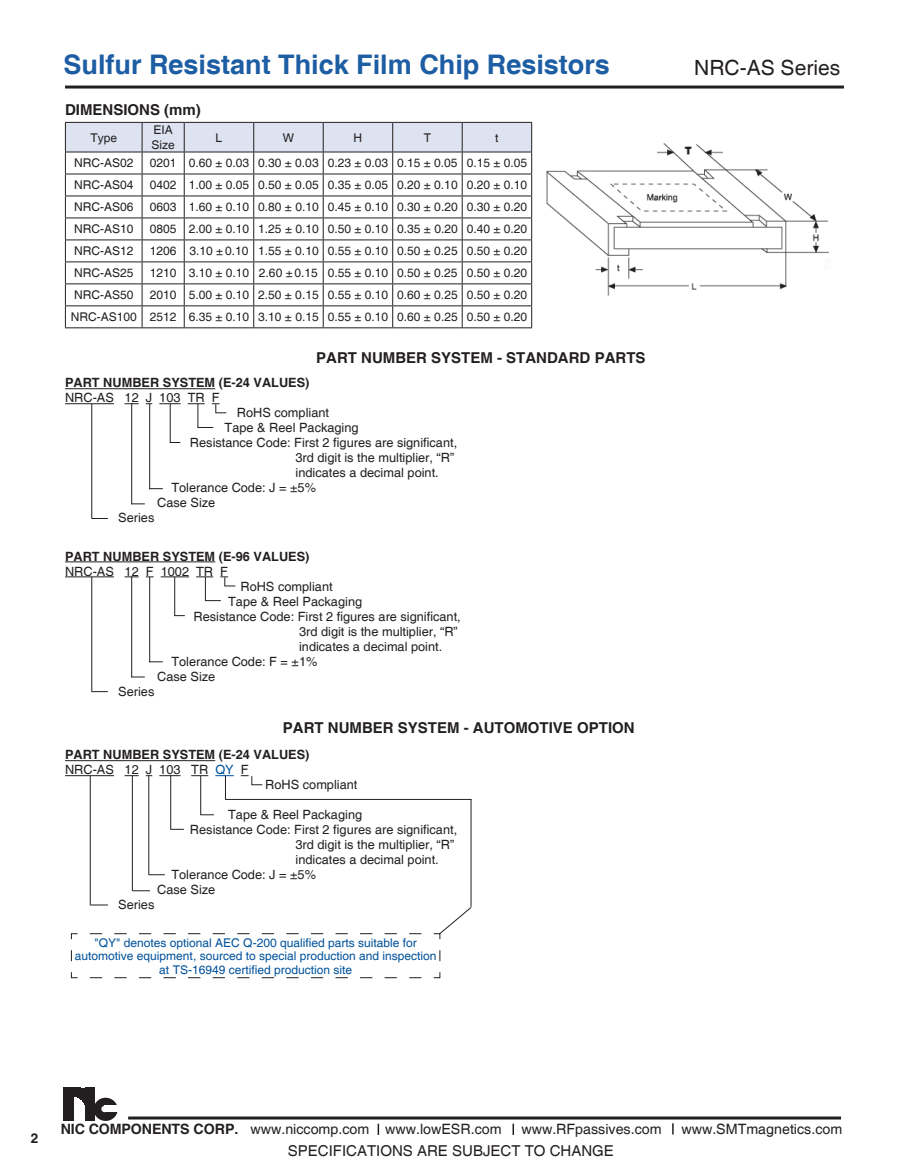
<style>
.page{position:relative;width:905px;height:1175px;background:#fff}
.page>*{position:absolute;margin:0;border:0;box-sizing:border-box;transform-origin:0 0}
.t1{font:700 27px "Helvetica";color:#1c5da3}
.t2{font:21px "Helvetica";color:#231f20}
.t3{font:700 15px "Helvetica";color:#231f20}
.t4{font:15px "Helvetica";color:#231f20}
.t5{font:14.25px "Helvetica";color:#231f20}
.t6{font:700 13.5px "Helvetica";color:#231f20}
.t7{font:12.75px "Helvetica";color:#231f20}
.t8{font:700 12.75px "Helvetica";color:#231f20}
.t9{font:12px/14.4px "Helvetica";color:#231f20}
.t10{font:12px/13.5px "Helvetica";color:#01529b;text-align:center}
.s1{color:#01529b}
.s2{font-weight:700}
</style>
<div class="page">
<hr style="left:65px;top:86px;width:779px;height:2px;background:#231f20">
<hr style="left:128px;top:1116px;width:713px;height:3px;background:#231f20">
<svg style="left:512px;top:1123px;width:2px;height:11px"></svg>
<svg style="left:377px;top:1123px;width:2px;height:11px"></svg>
<div style="left:63px;top:1087px;width:10px;height:33px;background:#231f20"></div>
<div style="left:94px;top:1097px;width:24px;height:23px;background:#231f20;border-radius:50%"></div>
<div style="left:86px;top:1087px;width:9px;height:33px;background:#231f20"></div>
<div style="left:101px;top:1105px;width:7px;height:7px;background:#fff;border-radius:50%"></div>
<div style="left:104px;top:1105px;width:14px;height:7px;background:#fff"></div>
<svg style="left:73px;top:1087px;width:13px;height:33px"></svg>
<svg style="left:65px;top:122px;width:467px;height:205px"></svg>
<hr style="left:65px;top:327px;width:77px;height:1px;background:#231f20">
<hr style="left:142px;top:327px;width:42px;height:1px;background:#231f20">
<hr style="left:184px;top:327px;width:70px;height:1px;background:#231f20">
<hr style="left:254px;top:327px;width:69px;height:1px;background:#231f20">
<hr style="left:323px;top:327px;width:69px;height:1px;background:#231f20">
<hr style="left:392px;top:327px;width:70px;height:1px;background:#231f20">
<hr style="left:462px;top:327px;width:70px;height:1px;background:#231f20">
<img style="left:546px;top:143px;width:283px;height:153px">
<hr style="left:65px;top:388px;width:150px;height:1px;background:#231f20">
<hr style="left:65px;top:403px;width:49px;height:1px;background:#231f20">
<svg style="left:125px;top:403px;width:14px;height:1px"></svg>
<svg style="left:159px;top:403px;width:22px;height:1px"></svg>
<hr style="left:91px;top:404px;width:1px;height:114px;background:#231f20">
<svg style="left:91px;top:518px;width:17px;height:1px"></svg>
<hr style="left:131px;top:403px;width:1px;height:101px;background:#231f20">
<svg style="left:131px;top:503px;width:14px;height:1px"></svg>
<hr style="left:170px;top:404px;width:1px;height:39px;background:#231f20">
<svg style="left:188px;top:403px;width:38px;height:25px"></svg>
<hr style="left:149px;top:404px;width:1px;height:85px;background:#231f20">
<svg style="left:149px;top:488px;width:14px;height:1px"></svg>
<hr style="left:65px;top:760px;width:150px;height:1px;background:#231f20">
<hr style="left:65px;top:775px;width:49px;height:1px;background:#231f20">
<svg style="left:125px;top:775px;width:14px;height:1px"></svg>
<svg style="left:159px;top:775px;width:22px;height:1px"></svg>
<svg style="left:191px;top:775px;width:17px;height:1px"></svg>
<hr style="left:132px;top:775px;width:1px;height:116px;background:#231f20">
<svg style="left:133px;top:890px;width:17px;height:1px"></svg>
<hr style="left:148px;top:775px;width:1px;height:99px;background:#231f20">
<svg style="left:148px;top:874px;width:17px;height:1px"></svg>
<hr style="left:170px;top:775px;width:1px;height:54px;background:#231f20">
<svg style="left:170px;top:829px;width:14px;height:1px"></svg>
<svg style="left:215px;top:775px;width:19px;height:24px"></svg>
<hr style="left:225px;top:799px;width:246px;height:1px;background:#231f20">
<svg style="left:241px;top:775px;width:21px;height:10px"></svg>
<hr style="left:470px;top:799px;width:1px;height:107px;background:#231f20">
<hr style="left:200px;top:775px;width:1px;height:40px;background:#231f20">
<svg style="left:200px;top:814px;width:14px;height:1px"></svg>
<hr style="left:90px;top:775px;width:1px;height:130px;background:#231f20">
<svg style="left:71px;top:904px;width:401px;height:74px"></svg>
<hr style="left:65px;top:561px;width:150px;height:1px;background:#231f20">
<hr style="left:65px;top:576px;width:49px;height:1px;background:#231f20">
<svg style="left:125px;top:576px;width:14px;height:1px"></svg>
<svg style="left:161px;top:576px;width:28px;height:1px"></svg>
<hr style="left:91px;top:577px;width:1px;height:114px;background:#231f20">
<svg style="left:91px;top:691px;width:17px;height:1px"></svg>
<hr style="left:131px;top:576px;width:1px;height:101px;background:#231f20">
<svg style="left:131px;top:676px;width:14px;height:1px"></svg>
<hr style="left:174px;top:577px;width:1px;height:39px;background:#231f20">
<svg style="left:196px;top:576px;width:39px;height:25px"></svg>
<hr style="left:149px;top:577px;width:1px;height:85px;background:#231f20">
<svg style="left:149px;top:661px;width:14px;height:1px"></svg>
<h1 class="t1" style="left:64px;top:48px;width:548px">Sulfur Resistant Thick Film Chip Resistors</h1>
<h2 class="t2" style="left:694px;top:55px;width:147px">NRC-AS Series</h2>
<p class="t3" style="left:65px;top:100px;width:137px">DIMENSIONS (mm)</p>
<p class="t9" style="left:90px;top:131px;width:28px">Type</p>
<p class="t9" style="left:151px;top:123px;width:25px">EIA<br>Size</p>
<p class="t9" style="left:216px;top:131px;width:8px">L</p>
<p class="t9" style="left:283px;top:131px;width:13px">W</p>
<p class="t9" style="left:353px;top:131px;width:10px">H</p>
<p class="t9" style="left:424px;top:131px;width:9px">T</p>
<p class="t9" style="left:495px;top:131px;width:5px">t</p>
<p class="t9" style="left:74px;top:156px;width:61px">NRC-AS02</p>
<p class="t9" style="left:150px;top:156px;width:379px">0201 0.60 ± 0.03 0.30 ± 0.03 0.23 ± 0.03 0.15 ± 0.05 0.15 ± 0.05</p>
<p class="t9" style="left:74px;top:178px;width:61px">NRC-AS04</p>
<p class="t9" style="left:150px;top:178px;width:379px">0402 1.00 ± 0.05 0.50 ± 0.05 0.35 ± 0.05 0.20 ± 0.10 0.20 ± 0.10</p>
<p class="t9" style="left:74px;top:200px;width:61px">NRC-AS06</p>
<p class="t9" style="left:150px;top:200px;width:379px">0603 1.60 ± 0.10 0.80 ± 0.10 0.45 ± 0.10 0.30 ± 0.20 0.30 ± 0.20</p>
<p class="t9" style="left:74px;top:222px;width:61px">NRC-AS10</p>
<p class="t9" style="left:150px;top:222px;width:379px">0805 2.00 ± 0.10 1.25 ± 0.10 0.50 ± 0.10 0.35 ± 0.20 0.40 ± 0.20</p>
<p class="t9" style="left:74px;top:244px;width:61px">NRC-AS12</p>
<p class="t9" style="left:150px;top:244px;width:379px">1206 3.10 ± 0.10 1.55 ± 0.10 0.55 ± 0.10 0.50 ± 0.25 0.50 ± 0.20</p>
<p class="t9" style="left:74px;top:266px;width:61px">NRC-AS25</p>
<p class="t9" style="left:150px;top:266px;width:379px">1210 3.10 ± 0.10 2.60 ± 0.15 0.55 ± 0.10 0.50 ± 0.25 0.50 ± 0.20</p>
<p class="t9" style="left:74px;top:288px;width:61px">NRC-AS50</p>
<p class="t9" style="left:71px;top:284px;width:458px;line-height:21.9px;text-align:right">2010 5.00 ± 0.10 2.50 ± 0.15 0.55 ± 0.10 0.60 ± 0.25 0.50 ± 0.20<br>NRC-AS100 2512 6.35 ± 0.10 3.10 ± 0.15 0.55 ± 0.10 0.60 ± 0.25 0.50 ± 0.20</p>
<p class="t3" style="left:316px;top:348px;width:331px">PART NUMBER SYSTEM - STANDARD PARTS</p>
<p class="t8" style="left:65px;top:375px;width:246px">PART NUMBER SYSTEM (E-24 VALUES)</p>
<p class="t7" style="left:65px;top:390px;width:156px">NRC-AS 12 J 103 TR F</p>
<p class="t7" style="left:237px;top:405px;width:94px">RoHS compliant</p>
<p class="t7" style="left:225px;top:420px;width:135px">Tape &amp; Reel Packaging</p>
<p class="t7" style="left:190px;top:435px;width:269px">Resistance Code: First 2 figures are significant,</p>
<p class="t7" style="left:295px;top:450px;width:160px">3rd digit is the multiplier, “R”</p>
<p class="t7" style="left:295px;top:465px;width:145px">indicates a decimal point.</p>
<p class="t7" style="left:171px;top:480px;width:146px">Tolerance Code: J = ±5%</p>
<p class="t7" style="left:157px;top:495px;width:60px">Case Size</p>
<p class="t7" style="left:118px;top:510px;width:38px">Series</p>
<p class="t8" style="left:65px;top:548px;width:246px">PART NUMBER SYSTEM (E-96 VALUES)</p>
<p class="t7" style="left:65px;top:563px;width:164px">NRC-AS 12 F 1002 TR F</p>
<p class="t7" style="left:240px;top:578px;width:94px">RoHS compliant</p>
<p class="t7" style="left:228px;top:593px;width:135px">Tape &amp; Reel Packaging</p>
<p class="t7" style="left:193px;top:608px;width:269px">Resistance Code: First 2 figures are significant,</p>
<p class="t7" style="left:299px;top:623px;width:160px">3rd digit is the multiplier, “R”</p>
<p class="t7" style="left:299px;top:638px;width:145px">indicates a decimal point.</p>
<p class="t7" style="left:171px;top:653px;width:147px">Tolerance Code: F = ±1%</p>
<p class="t7" style="left:157px;top:668px;width:60px">Case Size</p>
<p class="t7" style="left:118px;top:683px;width:38px">Series</p>
<p class="t3" style="left:283px;top:718px;width:353px">PART NUMBER SYSTEM - AUTOMOTIVE OPTION</p>
<p class="t8" style="left:65px;top:747px;width:246px">PART NUMBER SYSTEM (E-24 VALUES)</p>
<p class="t7" style="left:65px;top:762px;width:185px">NRC-AS 12 J 103 TR <span class="s1">QY</span> F</p>
<p class="t7" style="left:265px;top:777px;width:94px">RoHS compliant</p>
<p class="t7" style="left:228px;top:807px;width:135px">Tape &amp; Reel Packaging</p>
<p class="t7" style="left:190px;top:822px;width:269px">Resistance Code: First 2 figures are significant,</p>
<p class="t7" style="left:295px;top:837px;width:160px">3rd digit is the multiplier, “R”</p>
<p class="t7" style="left:295px;top:852px;width:145px">indicates a decimal point.</p>
<p class="t7" style="left:171px;top:867px;width:146px">Tolerance Code: J = ±5%</p>
<p class="t7" style="left:157px;top:882px;width:60px">Case Size</p>
<p class="t7" style="left:118px;top:897px;width:38px">Series</p>
<p class="t10" style="left:75px;top:936px;width:363px">"QY" denotes optional AEC Q-200 qualified parts suitable for automotive equipment, sourced to special production and inspection at TS-16949 certified production site</p>
<p class="t6" style="left:31px;top:1129px;width:9px">2</p>
<p class="t5" style="left:61px;top:1120px;width:442px"><span class="s2">NIC COMPONENTS CORP.</span> www.niccomp.com www.lowESR.com</p>
<p class="t5" style="left:521px;top:1120px;width:142px">www.RFpassives.com</p>
<p class="t5" style="left:681px;top:1120px;width:162px">www.SMTmagnetics.com</p>
<p class="t4" style="left:288px;top:1141px;width:327px">SPECIFICATIONS ARE SUBJECT TO CHANGE</p>
</div>
